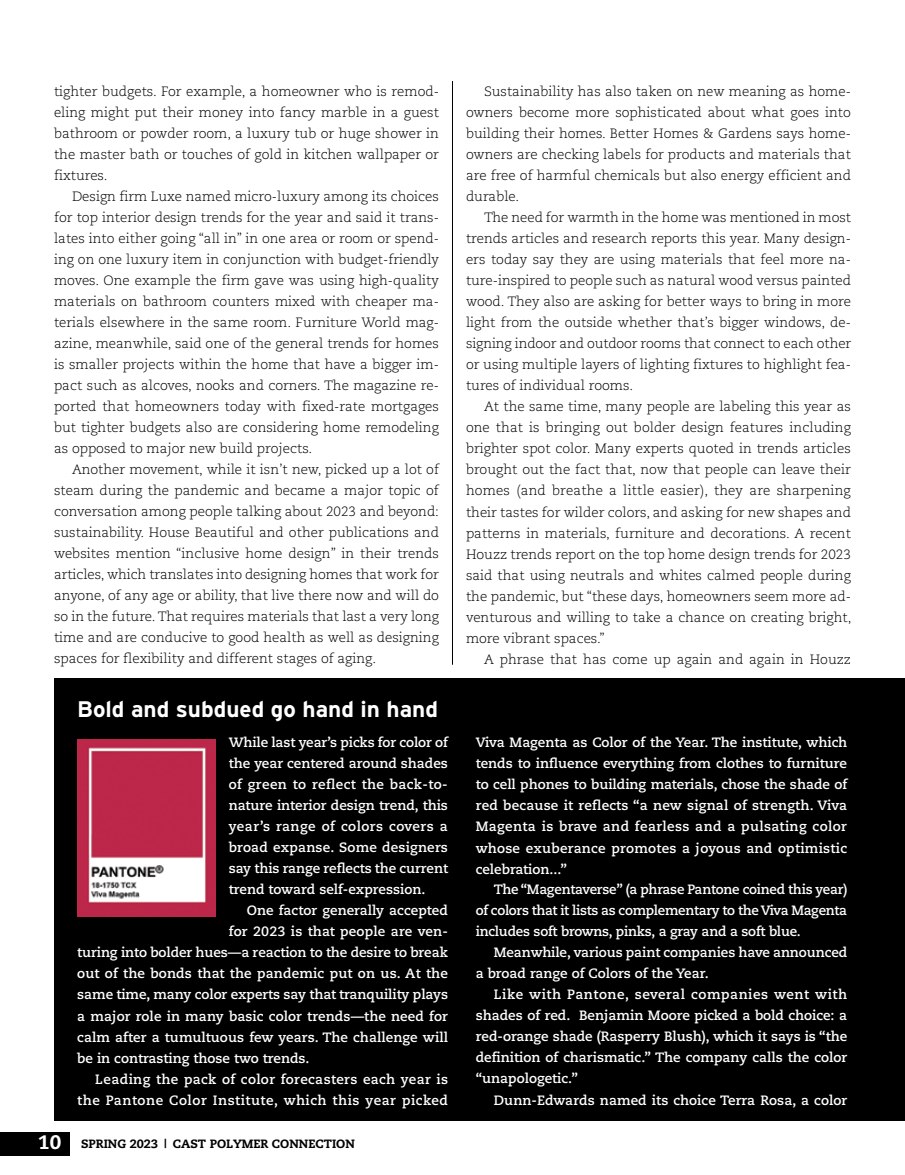
<style>
.page{position:relative;width:905px;height:1175px;background:#fff}
.page>*{position:absolute;margin:0;border:0;box-sizing:border-box;transform-origin:0 0}
.t1{font:700 22.5px "Interstate";color:#fff}
.t2{font:300 13.5px/21px "Caecilia";color:#000;text-align:justify}
.t3{font:700 13.5px/21px "Caecilia";color:#fff;text-align:justify}
.t4{font:700 13.5px "Caecilia";letter-spacing:.04em;color:#fff}
.t5{font:700 13.5px "Caecilia";letter-spacing:.025em;color:#fff}
.t6{font:800 12px "Caecilia";color:#000}
.s1{font-size:19.5px;color:#fff}
</style>
<div class="page">
<div style="left:0;top:1132px;width:69px;height:23px;background:#000"></div>
<div style="left:54px;top:679px;width:850px;height:441px;background:#000"></div>
<img style="left:77px;top:739px;width:138px;height:177px">
<hr style="left:452px;top:81px;width:1px;height:583px;background:#000">
<p class="t2" style="left:54px;top:81px;width:386px">tighter budgets. For example, a homeowner who is remod&shy;eling might put their money into fancy marble in a guest bathroom or powder room, a luxury tub or huge shower in the master bath or touches of gold in kitchen wallpaper or fixtures.</p>
<p class="t2" style="left:54px;top:186px;width:386px;text-indent:18px">Design firm Luxe named micro-luxury among its choices for top interior design trends for the year and said it trans&shy;lates into either going “all in” in one area or room or spend&shy;ing on one luxury item in conjunction with budget-friendly moves. One example the firm gave was using high-quality materials on bathroom counters mixed with cheaper ma&shy;terials elsewhere in the same room. Furniture World mag&shy;azine, meanwhile, said one of the general trends for homes is smaller projects within the home that have a bigger im&shy;pact such as alcoves, nooks and corners. The magazine re&shy;ported that homeowners today with fixed-rate mortgages but tighter budgets also are considering home remodeling as opposed to major new build projects.</p>
<p class="t2" style="left:54px;top:459px;width:386px;text-indent:18px">Another movement, while it isn’t new, picked up a lot of steam during the pandemic and became a major topic of conversation among people talking about 2023 and beyond: sustainability. House Beautiful and other publications and websites mention “inclusive home design” in their trends articles, which translates into designing homes that work for anyone, of any age or ability, that live there now and will do so in the future. That requires materials that last a very long time and are conducive to good health as well as designing spaces for flexibility and different stages of aging.</p>
<h1 class="t1" style="left:77px;top:696px;width:362px">Bold and subdued go hand in hand</h1>
<p class="t3" style="left:229px;top:732px;width:221px">While last year’s picks for color of the year centered around shades of green to reflect the back-to&shy;nature interior design trend, this year’s range of colors covers a broad expanse. Some designers say this range reflects the current trend toward self-expression.</p>
<p class="t3" style="left:247px;top:900px;width:203px">One factor generally accepted</p>
<p class="t3" style="left:229px;top:921px;width:220px">for 2023 is that people are ven-</p>
<p class="t3" style="left:77px;top:942px;width:372px">turing into bolder hues—a reaction to the desire to break</p>
<p class="t3" style="left:77px;top:963px;width:372px">out of the bonds that the pandemic put on us. At the</p>
<p class="t3" style="left:77px;top:984px;width:372px">same time, many color experts say that tranquility plays</p>
<p class="t3" style="left:77px;top:1005px;width:372px">a major role in many basic color trends—the need for</p>
<p class="t3" style="left:77px;top:1026px;width:372px">calm after a tumultuous few years. The challenge will</p>
<p class="t3" style="left:77px;top:1047px;width:234px">be in contrasting those two trends.</p>
<p class="t5" style="left:95px;top:1070px;width:354px">Leading the pack of color forecasters each year is</p>
<p class="t4" style="left:77px;top:1091px;width:372px">the Pantone Color Institute, which this year picked</p>
<p class="t6" style="left:38px;top:1136px;width:260px"><span class="s1">10</span> SPRING 2023 | CAST POLYMER CONNECTI</p>
<p class="t6" style="left:336px;top:1136px;width:19px">ON</p>
<p class="t2" style="left:466px;top:81px;width:386px;text-indent:18px">Sustainability has also taken on new meaning as home&shy;owners become more sophisticated about what goes into building their homes. Better Homes &amp; Gardens says home&shy;owners are checking labels for products and materials that are free of harmful chemicals but also energy efficient and durable.</p>
<p class="t2" style="left:466px;top:207px;width:387px;text-indent:18px">The need for warmth in the home was mentioned in most trends articles and research reports this year. Many design&shy;ers today say they are using materials that feel more na&shy;ture-inspired to people such as natural wood versus painted wood. They also are asking for better ways to bring in more light from the outside whether that’s bigger windows, de&shy;signing indoor and outdoor rooms that connect to each other or using multiple layers of lighting fixtures to highlight fea&shy;tures of individual rooms.</p>
<p class="t2" style="left:466px;top:396px;width:387px;text-indent:18px">At the same time, many people are labeling this year as one that is bringing out bolder design features including brighter spot color. Many experts quoted in trends articles brought out the fact that, now that people can leave their homes (and breathe a little easier), they are sharpening their tastes for wilder colors, and asking for new shapes and patterns in materials, furniture and decorations. A recent Houzz trends report on the top home design trends for 2023 said that using neutrals and whites calmed people during the pandemic, but “these days, homeowners seem more ad&shy;venturous and willing to take a chance on creating bright, more vibrant spaces.”</p>
<p class="t2" style="left:484px;top:648px;width:368px">A phrase that has come up again and again in Houzz</p>
<p class="t3" style="left:475px;top:732px;width:373px">Viva Magenta as Color of the Year. The institute, which tends to influence everything from clothes to furniture to cell phones to building materials, chose the shade of red because it reflects “a new signal of strength. Viva Magenta is brave and fearless and a pulsating color whose exuberance promotes a joyous and optimistic celebration...”</p>
<p class="t3" style="left:475px;top:879px;width:373px;text-indent:18px">The “Magentaverse” (a phrase Pantone coined this year) of colors that it lists as complementary to the Viva Magenta includes soft browns, pinks, a gray and a soft blue.</p>
<p class="t3" style="left:475px;top:942px;width:373px;text-indent:18px">Meanwhile, various paint companies have announced a broad range of Colors of the Year.</p>
<p class="t3" style="left:475px;top:984px;width:373px;text-indent:18px">Like with Pantone, several companies went with shades of red. Benjamin Moore picked a bold choice: a red-orange shade (Rasperry Blush), which it says is “the definition of charismatic.” The company calls the color “unapologetic.”</p>
<p class="t3" style="left:493px;top:1089px;width:355px">Dunn-Edwards named its choice Terra Rosa, a color</p>
</div>
